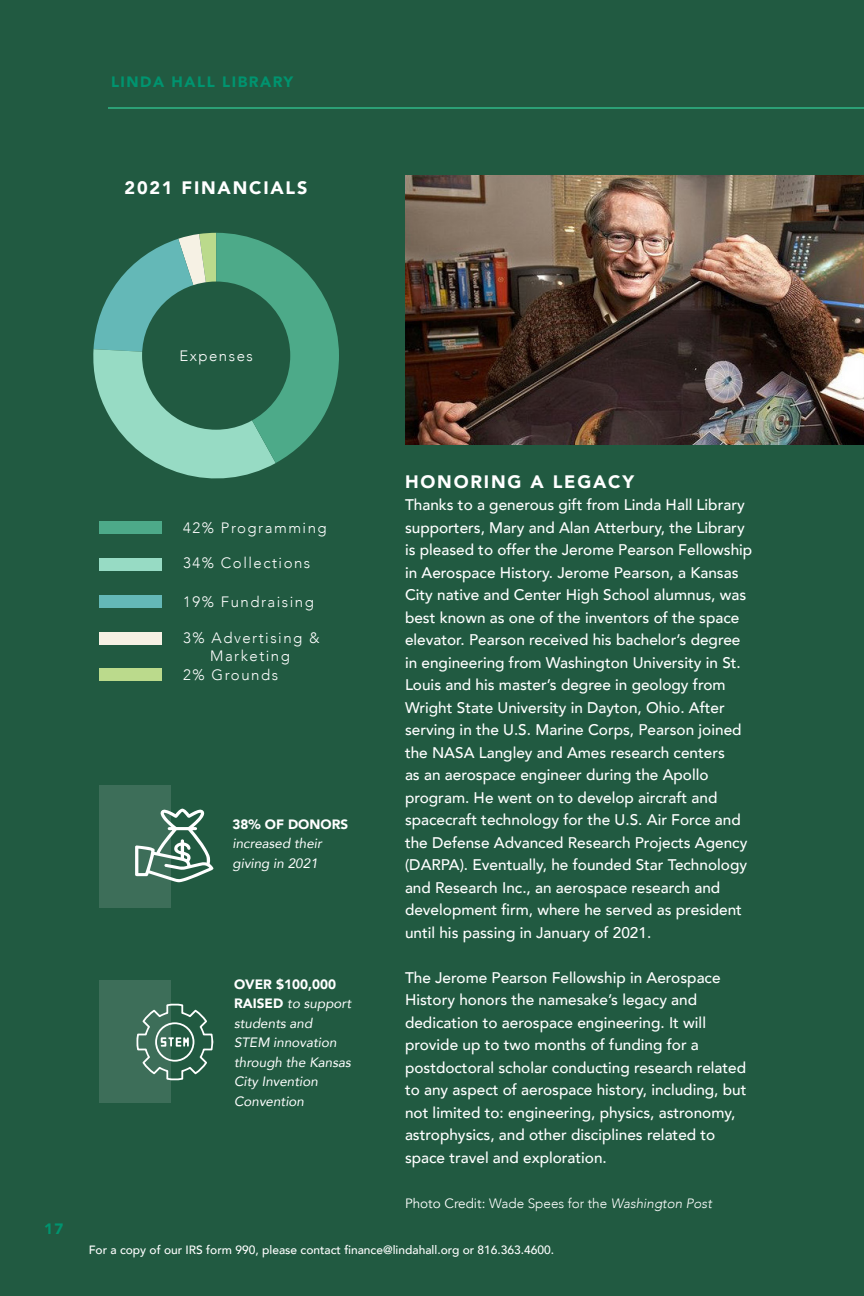
<style>
.page{position:relative;width:864px;height:1296px;background:#215a41}
.page>*{position:absolute;margin:0;border:0;box-sizing:border-box;transform-origin:0 0}
.t1{font:900 18px "Avenir";letter-spacing:.1em;color:#fff}
.t2{font:500 15.3px/22.5px "Avenir";color:#fff}
.t3{font:300 15px/18px "Avenir";letter-spacing:.1em;color:#fff;text-align:center}
.t4{font:900 15px "Avenir";letter-spacing:.1em;color:#00946f}
.t5{font:italic 13.5px/19.5px "Avenir";color:#fff}
.t6{font:300 13.5px "Avenir";color:#fff}
.t7{font:500 12px "Avenir";color:#fff}
.s1{font-weight:900;font-style:normal}
.s2{font-weight:400}
.s3{font-style:italic}
</style>
<div class="page">
<hr style="left:108px;top:107px;width:756px;height:2px;background:#30b888">
<div style="left:99px;top:522px;width:63px;height:12px;background:#4daa89"></div>
<div style="left:99px;top:558px;width:63px;height:13px;background:#97dbc4"></div>
<div style="left:99px;top:595px;width:63px;height:13px;background:#64b8b7"></div>
<div style="left:99px;top:632px;width:63px;height:12px;background:#f6f1e4"></div>
<div style="left:99px;top:669px;width:63px;height:12px;background:#bbda8c"></div>
<img style="left:405px;top:176px;width:459px;height:268px">
<svg style="left:93px;top:233px;width:246px;height:246px"></svg>
<div style="left:142px;top:282px;width:148px;height:148px;background:#215a41;border-radius:50%"></div>
<div style="left:99px;top:785px;width:72px;height:122px;background:#40715c"></div>
<div style="left:99px;top:980px;width:72px;height:122px;background:#40715c"></div>
<svg style="left:135px;top:809px;width:78px;height:73px"></svg>
<svg style="left:136px;top:1003px;width:77px;height:78px"></svg>
<p class="t4" style="left:111px;top:69px;width:184px">LINDA HALL LIBRARY</p>
<p class="t1" style="left:125px;top:172px;width:184px">2021 FINANCIALS</p>
<p class="t3" style="left:179px;top:346px;width:75px">Expenses</p>
<p class="t4" style="left:44px;top:1216px;width:21px">17</p>
<p class="t3" style="left:183px;top:519px;width:145px">42% Programming</p>
<p class="t3" style="left:183px;top:554px;width:129px">34% Collections</p>
<p class="t3" style="left:183px;top:592px;width:132px">19% Fundraising</p>
<p class="t3" style="left:183px;top:629px;width:138px">3% Advertising &amp;<br>Marketing</p>
<p class="t3" style="left:183px;top:666px;width:96px">2% Grounds</p>
<p class="t5" style="left:233px;top:814px;width:117px"><span class="s1">38% OF DONORS </span>increased their giving in 2021</p>
<p class="t5" style="left:234px;top:974px;width:119px"><span class="s1">OVER $100,000<br>RAISED</span> to support students and<br>STEM innovation through the Kansas<br>City Invention<br>Convention</p>
<p class="t1" style="left:405px;top:466px;width:231px">HONORING A LEGACY</p>
<p class="t2" style="left:405px;top:493px;width:349px">Thanks to a generous gift from Linda Hall Library supporters, Mary and Alan Atterbury, the Library is pleased to offer the Jerome Pearson Fellowship in Aerospace History. Jerome Pearson, a Kansas City native and Center High School alumnus, was best known as one of the inventors of the space elevator. Pearson received his bachelor’s degree in engineering from Washington University in St.<br>Louis and his master’s degree in geology from Wright State University in Dayton, Ohio. After serving in the U.S. Marine Corps, Pearson joined the NASA Langley and Ames research centers<br>as an aerospace engineer during the Apollo program. He went on to develop aircraft and spacecraft technology for the U.S. Air Force and the Defense Advanced Research Projects Agency (DARPA). Eventually, he founded Star Technology and Research Inc., an aerospace research and development firm, where he served as president until his passing in January of 2021.</p>
<p class="t2" style="left:405px;top:965px;width:343px">The Jerome Pearson Fellowship in Aerospace History honors the namesake’s legacy and dedication to aerospace engineering. It will provide up to two months of funding for a postdoctoral scholar conducting research related to any aspect of aerospace history, including, but not limited to: engineering, physics, astronomy, astrophysics, and other disciplines related to space travel and exploration.</p>
<p class="t6" style="left:405px;top:1195px;width:308px"><span class="s2">Photo Credit:</span> Wade Spees for the <span class="s3">Washington Post</span></p>
<p class="t7" style="left:89px;top:1239px;width:467px">For a copy of our IRS form 990, please contact finance@lindahall.org or 816.363.4600.</p>
</div>
